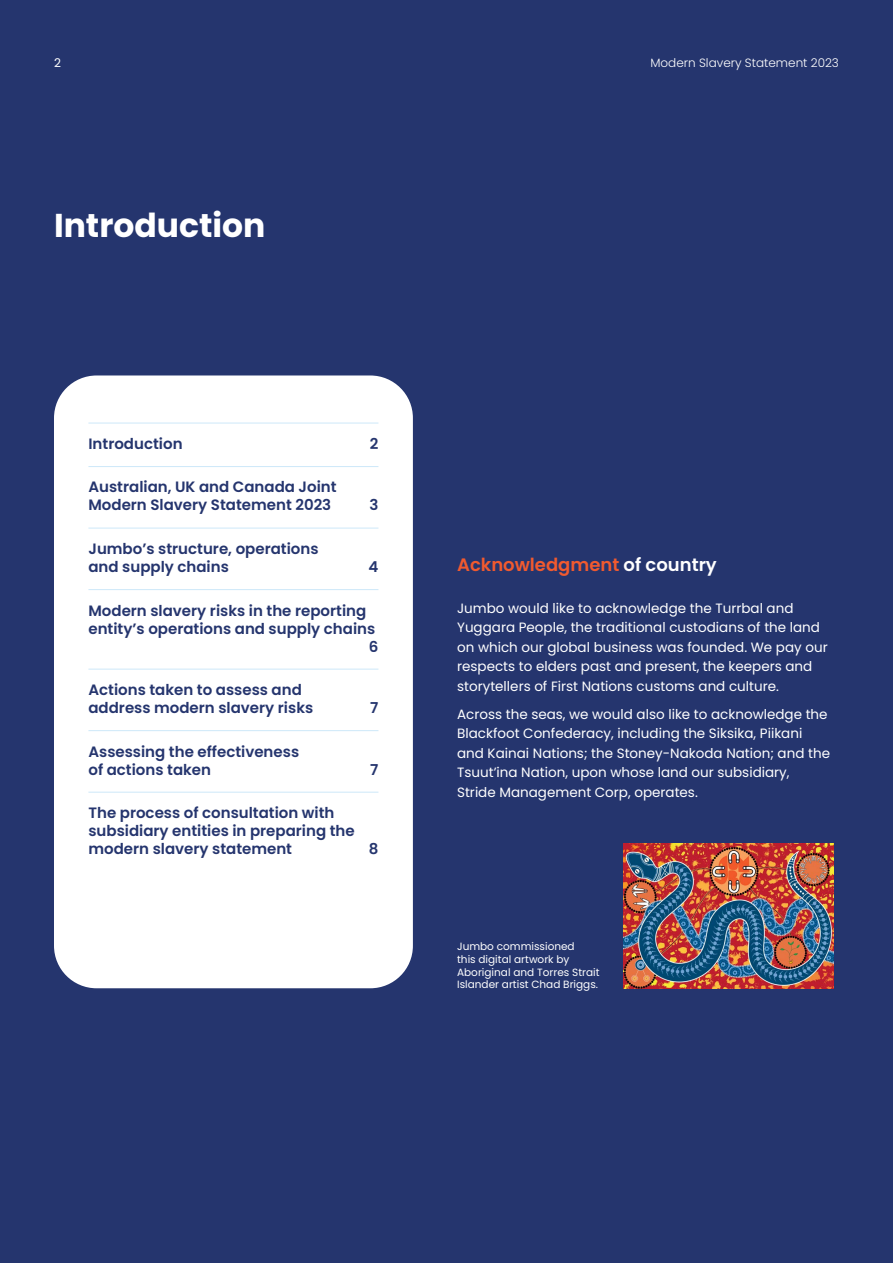
<style>
.page{position:relative;width:893px;height:1263px;background:#25356e}
.page>*{position:absolute;margin:0;border:0;box-sizing:border-box;transform-origin:0 0}
.t1{font:700 33px "Poppins";color:#fff}
.t2{font:600 18px "Poppins";color:#f15a2f}
.t3{font:600 15px/18px "Poppins";color:#25356e}
.t4{font:13.5px/19.5px "Poppins";color:#fff}
.t5{font:300 12px "Poppins";color:#fff}
.t6{font:12px "Poppins";color:#fff}
.t7{font:10.5px/12.6px "Poppins";color:#fff}
.s1{color:#fff}
</style>
<div class="page">
<div style="left:54px;top:375px;width:359px;height:613px;background:#fff;border-radius:43px"></div>
<img style="left:623px;top:843px;width:210px;height:145px">
<hr style="left:88px;top:423px;width:290px;height:1px;background:#cde8f9">
<hr style="left:88px;top:466px;width:290px;height:1px;background:#cde8f9">
<hr style="left:88px;top:528px;width:290px;height:1px;background:#cde8f9">
<hr style="left:88px;top:589px;width:290px;height:1px;background:#cde8f9">
<hr style="left:88px;top:669px;width:290px;height:1px;background:#cde8f9">
<hr style="left:88px;top:730px;width:290px;height:1px;background:#cde8f9">
<hr style="left:88px;top:792px;width:290px;height:1px;background:#cde8f9">
<p class="t6" style="left:54px;top:55px;width:8px">2</p>
<p class="t5" style="left:650px;top:55px;width:190px">Modern Slavery Statement 2023</p>
<h1 class="t1" style="left:54px;top:207px;width:213px">Introduction</h1>
<p class="t3" style="left:88px;top:435px;width:96px">Introduction</p>
<p class="t3" style="left:370px;top:435px;width:10px">2</p>
<p class="t3" style="left:88px;top:478px;width:250px">Australian, UK and Canada Joint<br>Modern Slavery Statement 2023</p>
<p class="t3" style="left:369px;top:496px;width:10px">3</p>
<p class="t3" style="left:88px;top:540px;width:232px">Jumbo’s structure, operations and supply chains</p>
<p class="t3" style="left:369px;top:558px;width:11px">4</p>
<p class="t3" style="left:88px;top:601px;width:279px">Modern slavery risks in the reporting</p>
<p class="t3" style="left:88px;top:619px;width:288px">entity’s operations and supply chains</p>
<p class="t3" style="left:369px;top:637px;width:11px">6</p>
<p class="t3" style="left:88px;top:681px;width:226px">Actions taken to assess and address modern slavery risks</p>
<p class="t3" style="left:370px;top:699px;width:10px">7</p>
<p class="t3" style="left:88px;top:742px;width:212px">Assessing the effectiveness of actions taken</p>
<p class="t3" style="left:88px;top:804px;width:268px">The process of consultation with subsidiary entities in preparing the modern slavery statement</p>
<p class="t3" style="left:370px;top:760px;width:10px">7</p>
<p class="t3" style="left:369px;top:840px;width:11px">8</p>
<h2 class="t2" style="left:457px;top:554px;width:261px">Acknowledgment <span class="s1">of country</span></h2>
<p class="t4" style="left:457px;top:598px;width:372px">Jumbo would like to acknowledge the Turrbal and Yuggara People, the traditional custodians of the land on which our global business was founded. We pay our respects to elders past and present, the keepers and storytellers of First Nations customs and culture.</p>
<p class="t4" style="left:457px;top:704px;width:374px">Across the seas, we would also like to acknowledge the Blackfoot Confederacy, including the Siksika, Piikani and Kainai Nations; the Stoney-Nakoda Nation; and the Tsuut’ina Nation, upon whose land our subsidiary, Stride Management Corp, operates.</p>
<p class="t7" style="left:457px;top:940px;width:144px">Jumbo commissioned<br>this digital artwork by<br>Aboriginal and Torres Strait<br>Islander artist Chad Briggs.</p>
</div>
